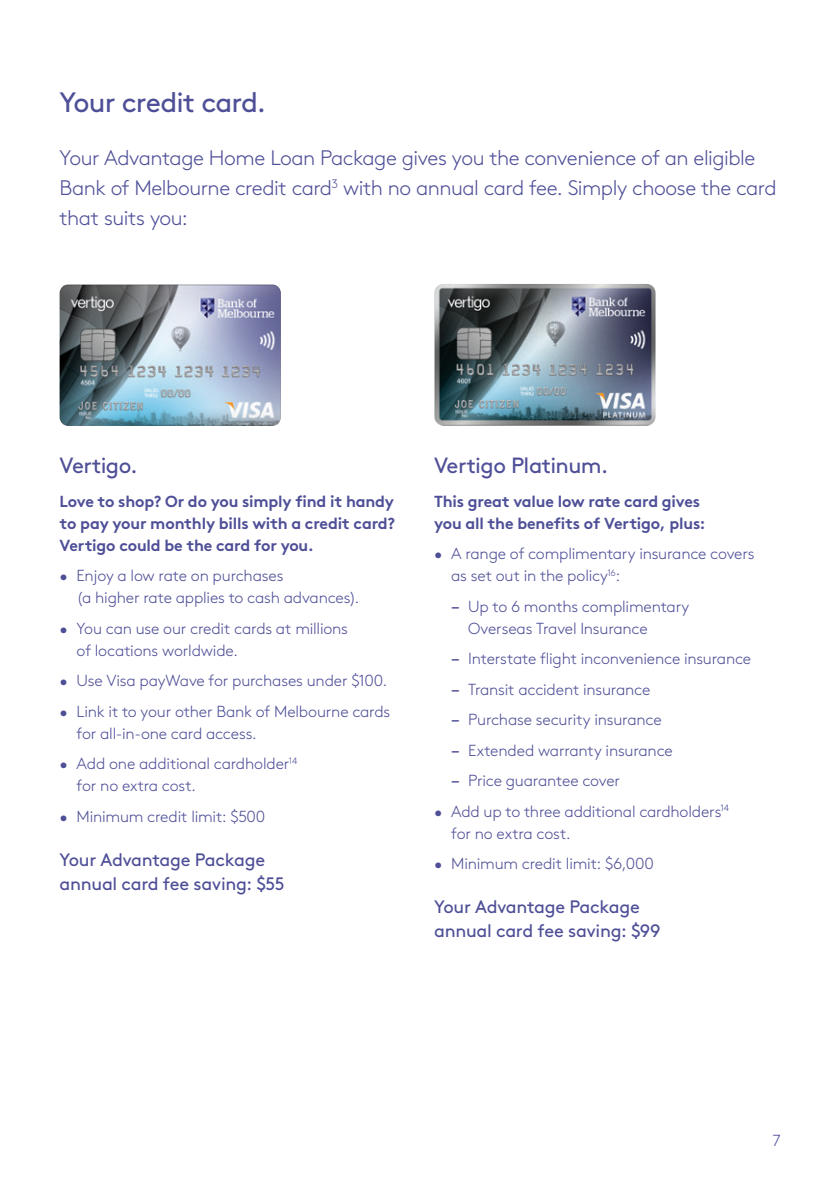
<style>
.page{position:relative;width:840px;height:1191px;background:#fff}
.page>*{position:absolute;margin:0;border:0;box-sizing:border-box;transform-origin:0 0}
.H1_LRG{font:28px "Brown";letter-spacing:-.035em;color:#4e4f97}
.t1{font:22px "Brown";letter-spacing:-.025em;color:#4e4f97}
.H2_intro_text{font:300 21px/30px "Brown";letter-spacing:-.025em;color:#4e4f97}
.t2{font:18px/24px "Brown";letter-spacing:-.015em;color:#4e4f97}
.Bullet1{font:300 16px/22px "Brown";letter-spacing:-.015em;color:#4e4f97}
.Body{font:700 16px/22px "Brown";letter-spacing:-.015em;color:#4e4f97;text-align:justify}
.Body-2{font:300 16px "Brown";color:#4e4f97}
.s1{font-weight:400}
</style>
<div class="page">
<img style="left:60px;top:284px;width:221px;height:142px">
<img style="left:434px;top:284px;width:221px;height:142px">
<p class="H1_LRG" style="left:60px;top:81px;width:208px">Your credit card.</p>
<p class="H2_intro_text" style="left:60px;top:141px;width:718px">Your Advantage Home Loan Package gives you the convenience of an eligible<br>Bank of Melbourne credit card<sup>3</sup> with no annual card fee. Simply choose the card that suits you:</p>
<h2 class="t1" style="left:60px;top:449px;width:79px">Vertigo.</h2>
<p class="Body" style="left:60px;top:488px;width:337px">Love to shop? Or do you simply find it handy to pay your monthly bills with a credit card?<br>Vertigo could be the card for you.</p>
<p class="Bullet1" style="left:77px;top:563px;width:284px;text-indent:-17px">• Enjoy a low rate on purchases<br>(a higher rate applies to cash advances).</p>
<p class="Bullet1" style="left:77px;top:616px;width:273px;text-indent:-17px">• You can use our credit cards at millions of locations worldwide.</p>
<p class="Bullet1" style="left:60px;top:668px;width:329px">• Use Visa payWave for purchases under $100.</p>
<p class="Bullet1" style="left:77px;top:699px;width:315px;text-indent:-17px">• Link it to your other Bank of Melbourne cards for all-in-one card access.</p>
<p class="Bullet1" style="left:77px;top:751px;width:222px;text-indent:-17px">• Add one additional cardholder<sup>14 </sup>for no extra cost.</p>
<p class="Bullet1" style="left:60px;top:804px;width:207px">• Minimum credit limit: $500</p>
<h3 class="t2" style="left:60px;top:845px;width:226px">Your Advantage Package annual card fee saving: $55</h3>
<h2 class="t1" style="left:434px;top:449px;width:175px">Vertigo Platinum.</h2>
<p class="Body" style="left:434px;top:488px;width:273px">This great value low rate card gives you all the benefits of Vertigo, plus:</p>
<p class="Bullet1" style="left:451px;top:541px;width:305px;text-indent:-17px">• A range of complimentary insurance covers as set out in the policy<sup>16</sup>:</p>
<p class="Bullet1" style="left:468px;top:594px;width:222px;text-indent:-17px"><span class="s1">−</span> Up to 6 months complimentary<br>Overseas Travel Insurance</p>
<p class="Bullet1" style="left:451px;top:646px;width:301px"><span class="s1">−</span> Interstate flight inconvenience insurance</p>
<p class="Bullet1" style="left:451px;top:677px;width:200px"><span class="s1">−</span> Transit accident insurance</p>
<p class="Bullet1" style="left:451px;top:707px;width:212px"><span class="s1">−</span> Purchase security insurance</p>
<p class="Bullet1" style="left:451px;top:738px;width:223px"><span class="s1">−</span> Extended warranty insurance</p>
<p class="Bullet1" style="left:451px;top:768px;width:170px"><span class="s1">−</span> Price guarantee cover</p>
<p class="Bullet1" style="left:451px;top:799px;width:279px;text-indent:-17px">• Add up to three additional cardholders<sup>14 </sup>for no extra cost.</p>
<p class="Bullet1" style="left:434px;top:851px;width:221px">• Minimum credit limit: $6,000</p>
<h3 class="t2" style="left:434px;top:893px;width:228px">Your Advantage Package annual card fee saving: $99</h3>
<p class="Body-2" style="left:772px;top:1128px;width:10px">7</p>
</div>
